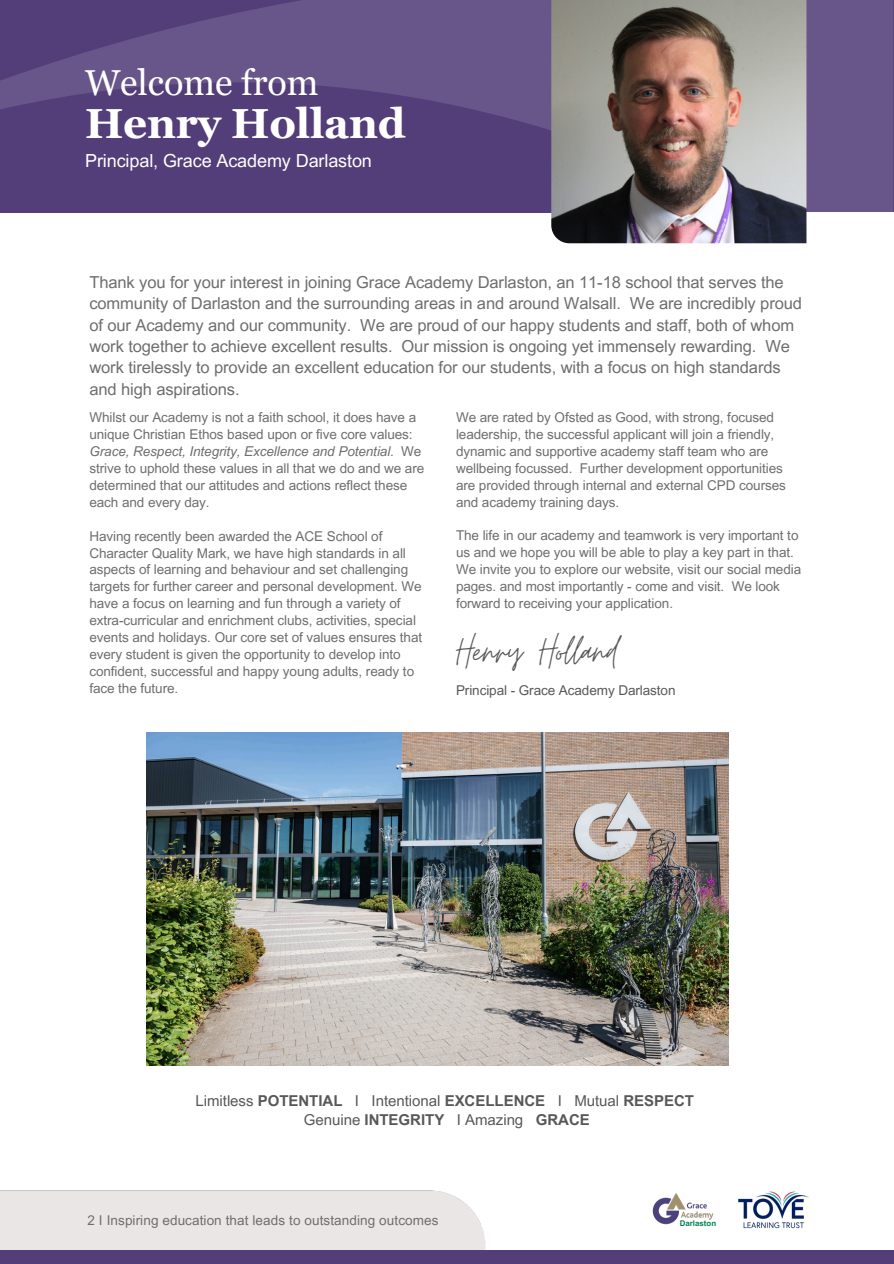
<style>
.page{position:relative;width:894px;height:1264px;background:#fff}
.page>*{position:absolute;margin:0;border:0;box-sizing:border-box;transform-origin:0 0}
.t1{font:45px "Moon Time";letter-spacing:-.005em;color:#58585a}
.t2{font:700 42px "Georgia Pro";letter-spacing:-.005em;color:#fff}
.t3{font:36px "Georgia Pro";color:#fff}
.t4{font:18px "Arial MT Pro";letter-spacing:-.005em;color:#fff}
.t5{font:16.5px/21.5px "Arial MT Pro";letter-spacing:-.005em;color:#6d6e70}
.t6{font:15px/19.2px "Arial MT Pro";color:#58585a;text-align:center}
.t7{font:13.5px/17px "Arial MT Pro";letter-spacing:-.005em;color:#6d6e70}
.t8{font:13.5px "Arial MT Pro";letter-spacing:-.005em;color:#58585a}
.t9{font:700 7.95px "Arial MT Pro";color:#018351}
.s1{font-style:italic}
.s2{font-weight:700}
</style>
<div class="page">
<img style="left:0;top:1190px;width:809px;height:60px">
<svg style="left:0;top:0;width:892px;height:244px;background:#6e5d8e"></svg>
<div style="left:626px;top:213px;width:266px;height:129px;background:#fff"></div>
<img style="left:551px;top:0;width:255px;height:243px">
<div style="left:0;top:1250px;width:893px;height:13px;background:#533e79"></div>
<img style="left:146px;top:732px;width:582px;height:333px">
<h3 class="t3" style="left:85px;top:62px;width:235px">Welcome from</h3>
<h2 class="t2" style="left:85px;top:99px;width:322px">Henry Holland</h2>
<h3 class="t4" style="left:85px;top:154px;width:288px">Principal, Grace Academy Darlaston</h3>
<p class="t5" style="left:89px;top:273px;width:714px">Thank you for your interest in joining Grace Academy Darlaston, an 11-18 school that serves the community of Darlaston and the surrounding areas in and around Walsall. We are incredibly proud of our Academy and our community. We are proud of our happy students and staff, both of whom work together to achieve excellent results. Our mission is ongoing yet immensely rewarding. We work tirelessly to provide an excellent education for our students, with a focus on high standards and high aspirations.</p>
<p class="t7" style="left:89px;top:411px;width:336px">Whilst our Academy is not a faith school, it does have a unique Christian Ethos based upon or five core values:<br><span class="s1">Grace, Respect, Integrity, Excellence and Potential</span>. We strive to uphold these values in all that we do and we are determined that our attitudes and actions reflect these each and every day.</p>
<p class="t7" style="left:89px;top:529px;width:334px">Having recently been awarded the ACE School of Character Quality Mark, we have high standards in all aspects of learning and behaviour and set challenging targets for further career and personal development. We have a focus on learning and fun through a variety of extra-curricular and enrichment clubs, activities, special events and holidays. Our core set of values ensures that every student is given the opportunity to develop into confident, successful and happy young adults, ready to face the future.</p>
<p class="t7" style="left:456px;top:411px;width:331px">We are rated by Ofsted as Good, with strong, focused leadership, the successful applicant will join a friendly, dynamic and supportive academy staff team who are wellbeing focussed. Further development opportunities are provided through internal and external CPD courses and academy training days.</p>
<p class="t7" style="left:456px;top:529px;width:346px">The life in our academy and teamwork is very important to us and we hope you will be able to play a key part in that.<br>We invite you to explore our website, visit our social media pages. and most importantly - come and visit. We look forward to receiving your application.</p>
<h1 class="t1" style="left:456px;top:624px;width:165px">Henry Holland</h1>
<p class="t8" style="left:456px;top:685px;width:221px">Principal - Grace Academy Darlaston</p>
<p class="t6" style="left:195px;top:1092px;width:500px">Limitless <span class="s2">POTENTIAL</span> I Intentional <span class="s2">EXCELLENCE</span> I Mutual <span class="s2">RESPECT<br></span>Genuine <span class="s2">INTEGRITY</span> I Amazing <span class="s2">GRACE</span></p>
<p class="t7" style="left:87px;top:1213px;width:352px">2 I Inspiring education that leads to outstanding outcomes</p>
<p class="t9" style="left:679px;top:1220px;width:38px">Darlaston</p>
</div>
